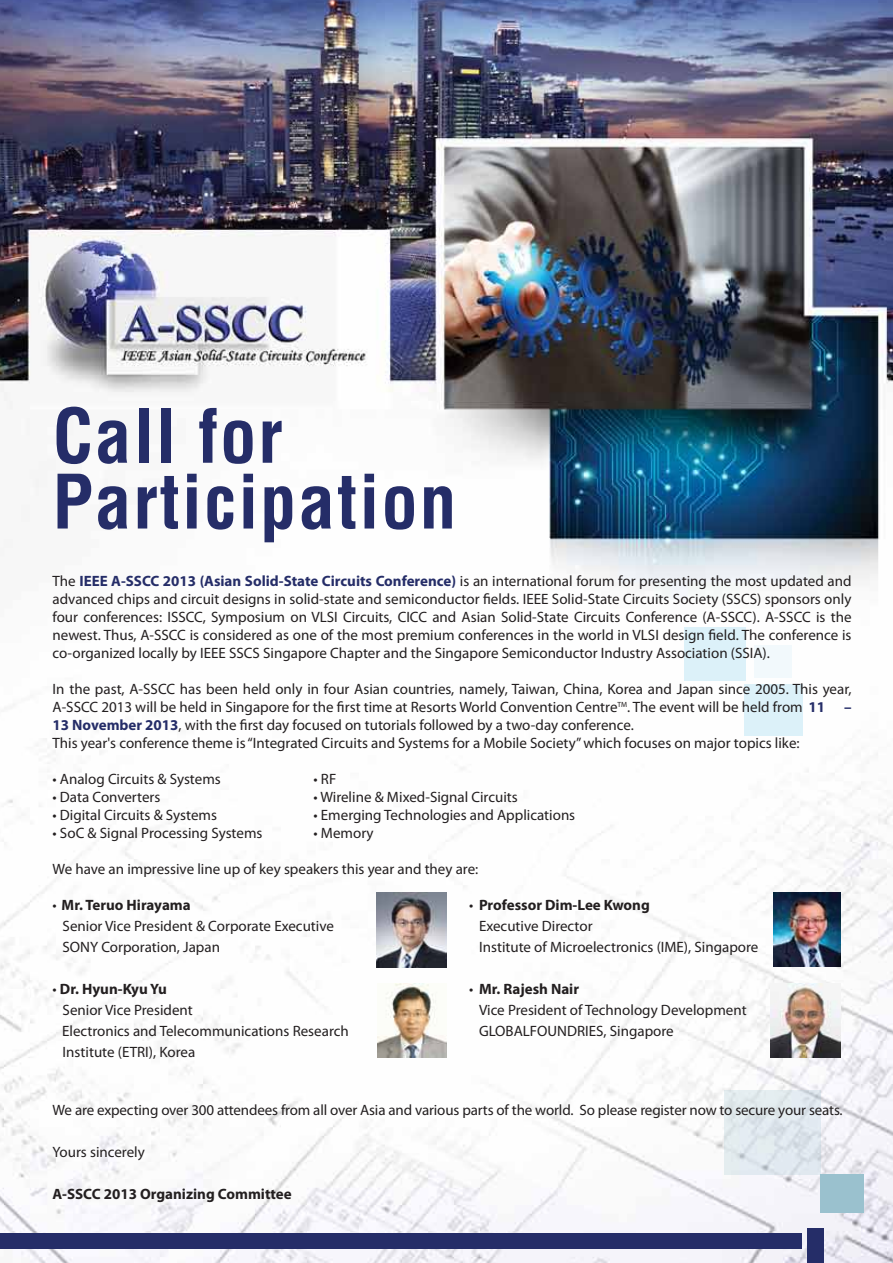
<style>
.page{position:relative;width:893px;height:1263px;background:#fff}
.page>*{position:absolute;margin:0;border:0;box-sizing:border-box;transform-origin:0 0}
.t1{font:700 condensed 73.05px/65.7px "Helvetica";letter-spacing:.025em;color:#252d68}
.t2{font:15px/21px "Myriad Pro";color:#231f20}
.t3{font:700 15px "Myriad Pro";color:#231f20}
.t4{font:700 15px "Myriad Pro";color:#252d68}
.s1{font-weight:700;color:#252d68}
.s2{font-weight:700}
</style>
<div class="page">
<img style="left:0;top:0;width:893px;height:1263px">
<div style="left:744px;top:684px;width:58px;height:51px;background:#dcf1f9"></div>
<div style="left:724px;top:1091px;width:96px;height:84px;background:linear-gradient(to right,#e1eaed,#dde5ed)"></div>
<div style="left:820px;top:1175px;width:44px;height:38px;background:#9ac1ce"></div>
<div style="left:684px;top:627px;width:62px;height:54px;background:#dcf1f9"></div>
<div style="left:754px;top:645px;width:37px;height:33px;background:#f2f9fc"></div>
<div style="left:0;top:1233px;width:801px;height:15px;background:#252d68"></div>
<div style="left:807px;top:1229px;width:17px;height:34px;background:#252d68"></div>
<img style="left:376px;top:893px;width:70px;height:74px">
<img style="left:770px;top:984px;width:70px;height:74px">
<img style="left:377px;top:984px;width:69px;height:74px">
<img style="left:774px;top:893px;width:66px;height:74px">
<h1 class="t1" style="left:53px;top:403px;width:405px">Call for<br>Participation</h1>
<p class="t2" style="left:53px;top:572px;width:800px;line-height:18px;text-align:justify">The <span class="s1">IEEE A-SSCC 2013 (Asian Solid-State Circuits Conference)</span> is an international forum for presenting the most updated and advanced chips and circuit designs in solid-state and semiconductor fields. IEEE Solid-State Circuits Society (SSCS) sponsors only four conferences: ISSCC, Symposium on VLSI Circuits, CICC and Asian Solid-State Circuits Conference (A-SSCC). A-SSCC is the newest. Thus, A-SSCC is considered as one of the most premium conferences in the world in VLSI design field. The conference is co-organized locally by IEEE SSCS Singapore Chapter and the Singapore Semiconductor Industry Association (SSIA).</p>
<p class="t2" style="left:53px;top:680px;width:800px;line-height:18px">In the past, A-SSCC has been held only in four Asian countries, namely, Taiwan, China, Korea and Japan since 2005. This year,<br>A-SSCC 2013 will be held in Singapore for the first time at Resorts World Convention Centre<sup>TM</sup>. The event will be held from <span class="s1">11</span></p>
<p class="t4" style="left:844px;top:697px;width:9px">–</p>
<p class="t2" style="left:53px;top:716px;width:749px;line-height:18px"><span class="s1">13 November 2013</span>, with the first day focused on tutorials followed by a two-day conference.<br>This year's conference theme is “Integrated Circuits and Systems for a Mobile Society” which focuses on major topics like:</p>
<p class="t2" style="left:53px;top:768px;width:170px">• Analog Circuits &amp; Systems</p>
<p class="t2" style="left:53px;top:786px;width:109px">• Data Converters</p>
<p class="t2" style="left:53px;top:804px;width:166px">• Digital Circuits &amp; Systems</p>
<p class="t2" style="left:53px;top:822px;width:211px">• SoC &amp; Signal Processing Systems</p>
<p class="t2" style="left:53px;top:858px;width:427px">We have an impressive line up of key speakers this year and they are:</p>
<p class="t2" style="left:314px;top:768px;width:24px">• RF</p>
<p class="t2" style="left:314px;top:786px;width:206px">• Wireline &amp; Mixed-Signal Circuits</p>
<p class="t2" style="left:314px;top:804px;width:263px">• Emerging Technologies and Applications</p>
<p class="t2" style="left:314px;top:822px;width:62px">• Memory</p>
<p class="t2" style="left:63px;top:894px;width:273px;text-indent:-10px">• <span class="s2">Mr. Teruo Hirayama<br></span>Senior Vice President &amp; Corporate Executive<br>SONY Corporation, Japan</p>
<p class="t2" style="left:62px;top:978px;width:288px;text-indent:-10px">• <span class="s2">Dr. Hyun-Kyu Yu<br></span>Senior Vice President<br>Electronics and Telecommunications Research<br>Institute (ETRI), Korea</p>
<p class="t2" style="left:479px;top:894px;width:281px;text-indent:-10px">• <span class="s2">Professor Dim-Lee Kwong<br></span>Executive Director<br>Institute of Microelectronics (IME), Singapore</p>
<p class="t2" style="left:479px;top:978px;width:269px;text-indent:-10px">• <span class="s2">Mr. Rajesh Nair<br></span>Vice President of Technology Development<br>GLOBALFOUNDRIES, Singapore</p>
<p class="t2" style="left:53px;top:1099px;width:792px">We are expecting over 300 attendees from all over Asia and various parts of the world. So please register now to secure your seats.</p>
<p class="t2" style="left:53px;top:1141px;width:94px">Yours sincerely</p>
<p class="t3" style="left:53px;top:1184px;width:241px">A-SSCC 2013 Organizing Committee</p>
</div>
